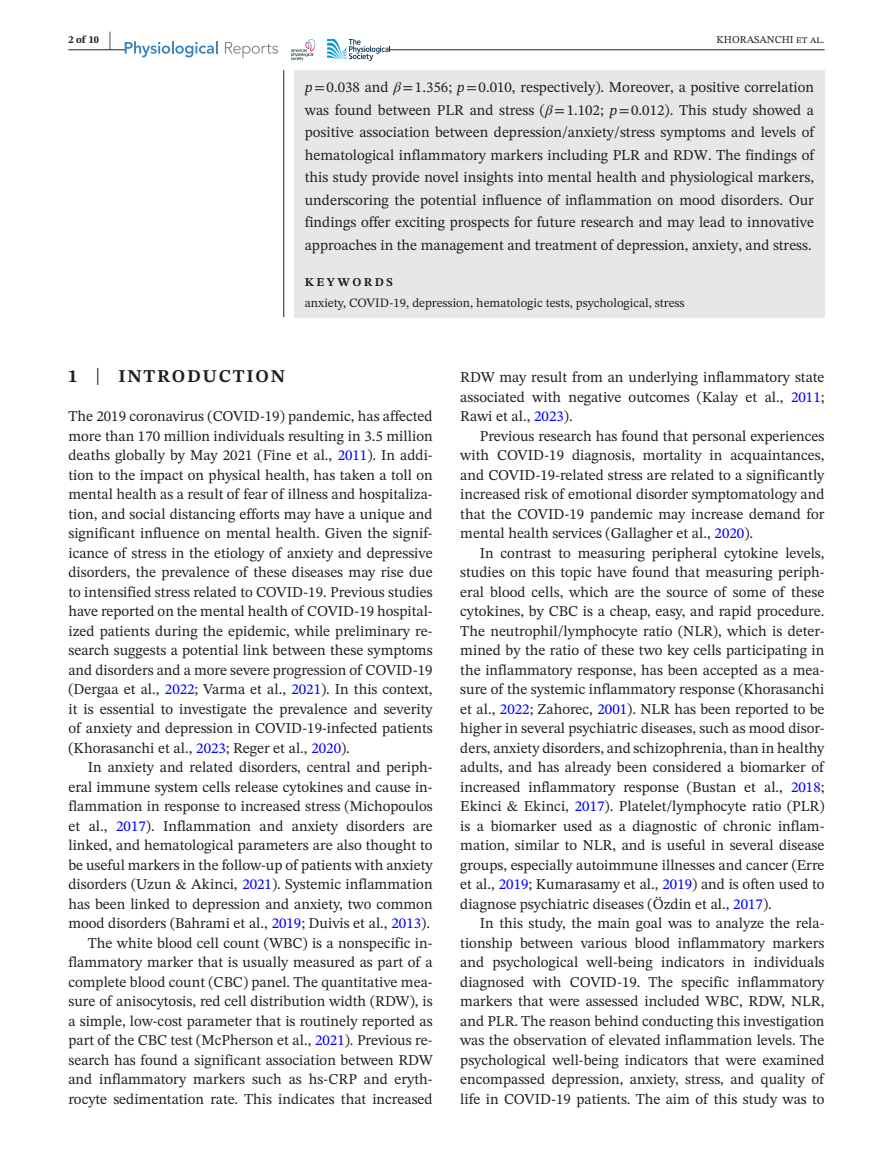
<style>
.page{position:relative;width:893px;height:1174px;background:#fff}
.page>*{position:absolute;margin:0;border:0;box-sizing:border-box;transform-origin:0 0}
.t1{font:700 18px "STIX Two Text";letter-spacing:.1em;color:#231f20}
.t2{font:15px/19.5px "STIX Two Text";color:#231f20;text-align:justify}
.t3{font:12.75px "STIX Two Text";color:#231f20}
.t4{font:700 12px "STIX Two Text";letter-spacing:.2em;color:#231f20}
.t5{font:10.5px "STIX Two Text";color:#231f20}
.t6{font:700 10.5px "STIX Two Text";color:#231f20}
.s1{font-size:21px}
.s2{font-style:italic}
.s3{font-family:"STIX"}
.s4{font-family:"STIX";font-style:italic}
.s5{font-weight:400;font-size:23.7px}
.s6{color:#00f}
</style>
<div class="page">
<hr style="left:68px;top:49px;width:756px;height:1px;background:#231f20">
<div style="left:125px;top:39px;width:264px;height:21px;background:#fff"></div>
<svg style="left:291px;top:39px;width:24px;height:21px"></svg>
<img style="left:328px;top:39px;width:61px;height:21px">
<svg style="left:125px;top:41px;width:93px;height:16px"></svg>
<svg style="left:225px;top:42px;width:53px;height:16px"></svg>
<div style="left:294px;top:70px;width:530px;height:247px;background:#e6e7e9"></div>
<hr style="left:283px;top:70px;width:1px;height:247px;background:#231f20">
<p class="t6" style="left:68px;top:32px;width:44px">2 of 10 <span class="s1">|</span></p>
<p class="t5" style="left:716px;top:32px;width:109px">KHORASANCHI et al.</p>
<p class="t2" style="left:305px;top:76px;width:511px;line-height:22.5px"><span class="s2">p</span><span class="s3">=</span>0.038 and <span class="s4">β</span><span class="s3">=</span>1.356; <span class="s2">p</span><span class="s3">=</span>0.010, respectively). Moreover, a positive correlation was found between PLR and stress (<span class="s4">β</span><span class="s3">=</span>1.102; <span class="s2">p</span><span class="s3">=</span>0.012). This study showed a positive association between depression/anxiety/stress symptoms and levels of hematological inflammatory markers including PLR and RDW. The findings of this study provide novel insights into mental health and physiological markers, underscoring the potential influence of inflammation on mood disorders. Our findings offer exciting prospects for future research and may lead to innovative approaches in the management and treatment of depression, anxiety, and stress.</p>
<p class="t4" style="left:305px;top:273px;width:90px">KEYWORDS</p>
<p class="t3" style="left:305px;top:293px;width:381px">anxiety, COVID-19, depression, hematologic tests, psychological, stress</p>
<p class="t1" style="left:68px;top:363px;width:218px">1 <span class="s5">|</span> INTRODUCTION</p>
<p class="t2" style="left:68px;top:406px;width:366px">The 2019 coronavirus (COVID-19) pandemic, has affected more than 170 million individuals resulting in 3.5 million deaths globally by May 2021 (Fine et al., <span class="s6">2011</span>). In addi&shy;tion to the impact on physical health, has taken a toll on mental health as a result of fear of illness and hospitaliza&shy;tion, and social distancing efforts may have a unique and significant influence on mental health. Given the signif&shy;icance of stress in the etiology of anxiety and depressive disorders, the prevalence of these diseases may rise due to intensified stress related to COVID-19. Previous studies have reported on the mental health of COVID-19 hospital&shy;ized patients during the epidemic, while preliminary re&shy;search suggests a potential link between these symptoms and disorders and a more severe progression of COVID-19 (Dergaa et al., <span class="s6">2022</span>; Varma et al., <span class="s6">2021</span>). In this context, it is essential to investigate the prevalence and severity of anxiety and depression in COVID-19-infected patients (Khorasanchi et al., <span class="s6">2023</span>; Reger et al., <span class="s6">2020</span>).</p>
<p class="t2" style="left:68px;top:757px;width:366px;text-align:right">In anxiety and related disorders, central and periph&shy;eral immune system cells release cytokines and cause in&shy;flammation in response to increased stress (Michopoulos et al., <span class="s6">2017</span>). Inflammation and anxiety disorders are linked, and hematological parameters are also thought to be useful markers in the follow-up of patients with anxiety disorders (Uzun &amp; Akinci, <span class="s6">2021</span>). Systemic inflammation has been linked to depression and anxiety, two common mood disorders (Bahrami et al., <span class="s6">2019</span>; Duivis et al., <span class="s6">2013</span>).<br>The white blood cell count (WBC) is a nonspecific in&shy;flammatory marker that is usually measured as part of a complete blood count (CBC) panel. The quantitative mea&shy;sure of anisocytosis, red cell distribution width (RDW), is a simple, low-cost parameter that is routinely reported as part of the CBC test (McPherson et al., <span class="s6">2021</span>). Previous re&shy;search has found a significant association between RDW and inflammatory markers such as hs-CRP and eryth&shy;rocyte sedimentation rate. This indicates that increased</p>
<p class="t2" style="left:460px;top:367px;width:366px">RDW may result from an underlying inflammatory state associated with negative outcomes (Kalay et al., <span class="s6">2011</span>; Rawi et al., <span class="s6">2023</span>).</p>
<p class="t2" style="left:460px;top:426px;width:366px;text-indent:20px">Previous research has found that personal experiences with COVID-19 diagnosis, mortality in acquaintances, and COVID-19-related stress are related to a significantly increased risk of emotional disorder symptomatology and that the COVID-19 pandemic may increase demand for mental health services (Gallagher et al., <span class="s6">2020</span>).</p>
<p class="t2" style="left:460px;top:543px;width:366px;text-indent:19px">In contrast to measuring peripheral cytokine levels, studies on this topic have found that measuring periph&shy;eral blood cells, which are the source of some of these cytokines, by CBC is a cheap, easy, and rapid procedure.<br>The neutrophil/lymphocyte ratio (NLR), which is deter&shy;mined by the ratio of these two key cells participating in the inflammatory response, has been accepted as a mea&shy;sure of the systemic inflammatory response (Khorasanchi et al., <span class="s6">2022</span>; Zahorec, <span class="s6">2001</span>). NLR has been reported to be higher in several psychiatric diseases, such as mood disor&shy;ders, anxiety disorders, and schizophrenia, than in healthy adults, and has already been considered a biomarker of increased inflammatory response (Bustan et al., <span class="s6">2018</span>; Ekinci &amp; Ekinci, <span class="s6">2017</span>). Platelet/lymphocyte ratio (PLR) is a biomarker used as a diagnostic of chronic inflam&shy;mation, similar to NLR, and is useful in several disease groups, especially autoimmune illnesses and cancer (Erre et al., <span class="s6">2019</span>; Kumarasamy et al., <span class="s6">2019</span>) and is often used to diagnose psychiatric diseases (Özdin et al., <span class="s6">2017</span>).</p>
<p class="t2" style="left:460px;top:913px;width:366px;text-indent:20px">In this study, the main goal was to analyze the rela&shy;tionship between various blood inflammatory markers and psychological well-being indicators in individuals diagnosed with COVID-19. The specific inflammatory markers that were assessed included WBC, RDW, NLR, and PLR. The reason behind conducting this investigation was the observation of elevated inflammation levels. The psychological well-being indicators that were examined encompassed depression, anxiety, stress, and quality of life in COVID-19 patients. The aim of this study was to</p>
</div>
